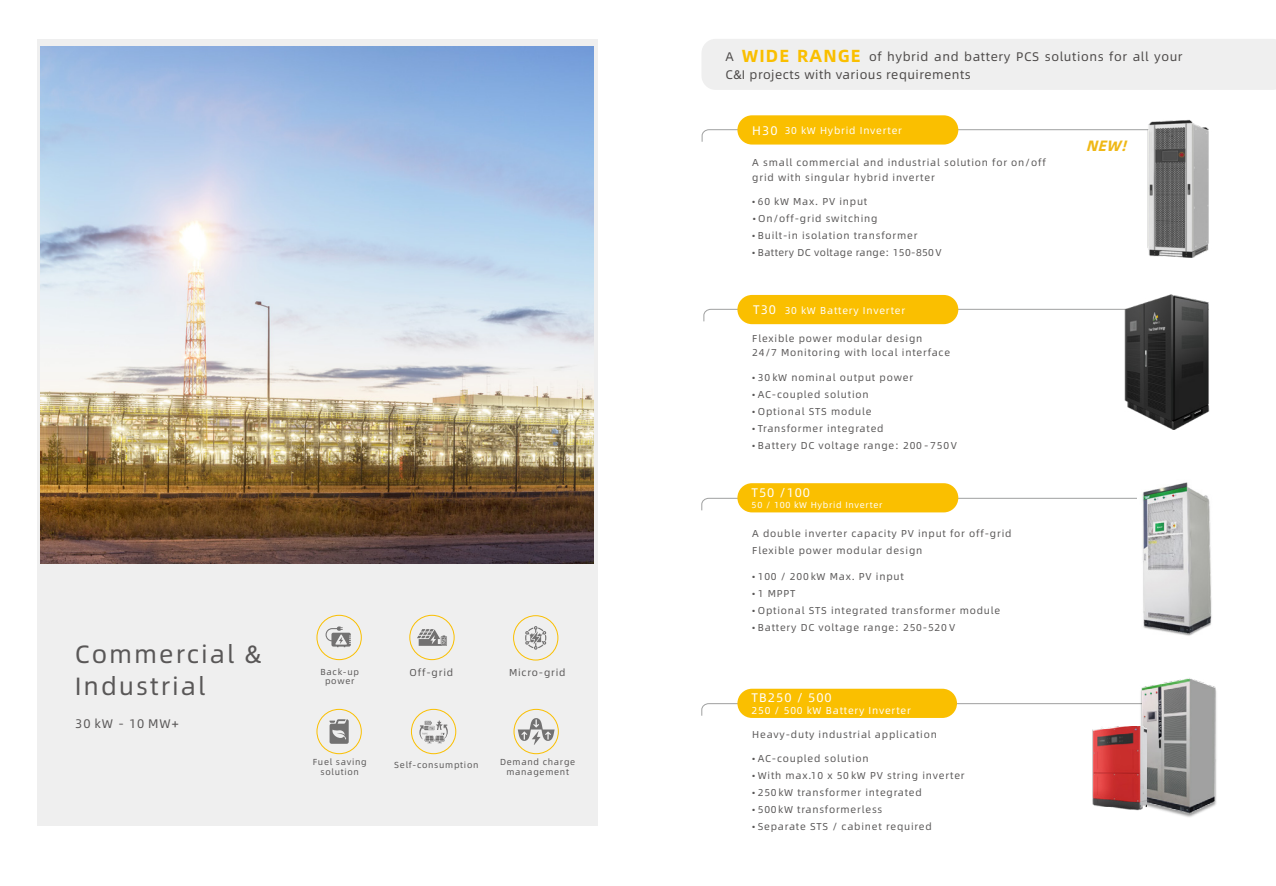
<style>
.page{position:relative;width:1276px;height:886px;background:#fff}
.page>*{position:absolute;margin:0;border:0;box-sizing:border-box;transform-origin:0 0}
.t1{font:25px/32px "Alibaba Pu Hui Ti";letter-spacing:.08em;color:#595757}
.t2{font:italic 15px "Alibaba Pu Hui Ti B";color:#efb816}
.t3{font:12.5px/18.8px "Alibaba Pu Hui Ti";letter-spacing:.04em;color:#4c4948}
.t4{font:12.5px "Alibaba Pu Hui Ti";letter-spacing:.08em;color:#fff}
.t5{font:12.5px "Alibaba Pu Hui Ti";letter-spacing:.08em;color:#595757}
.t6{font:10px/14.5px "Alibaba Pu Hui Ti";letter-spacing:.08em;color:#595757}
.t7{font:10px "Alibaba Pu Hui Ti";letter-spacing:.08em;color:#fff}
.t8{font:10px "Alibaba Pu Hui Ti";letter-spacing:.04em;color:#595757}
.t9{font:8.75px/9.5px "Alibaba Pu Hui Ti";letter-spacing:.08em;color:#595757;text-align:center}
.t10{font:8.75px "Alibaba Pu Hui Ti";letter-spacing:.08em;color:#fff}
.s1{font-family:"Alibaba Pu Hui Ti B";font-size:17.5px;color:#fabf00}
.s2{font-size:12.5px}
</style>
<div class="page">
<div style="left:702px;top:39px;width:574px;height:51px;background:#efefef"></div>
<svg style="left:701px;top:703px;width:427px;height:13px"></svg>
<svg style="left:772px;top:511px;width:178px;height:2px"></svg>
<svg style="left:701px;top:498px;width:436px;height:13px"></svg>
<div style="left:737px;top:483px;width:221px;height:29px;background:#fabf00;border-radius:15px"></div>
<div style="left:737px;top:689px;width:220px;height:29px;background:#fabf00;border-radius:15px"></div>
<img style="left:1142px;top:482px;width:70px;height:154px">
<img style="left:1128px;top:678px;width:89px;height:139px">
<img style="left:1093px;top:726px;width:53px;height:85px">
<svg style="left:701px;top:129px;width:425px;height:13px"></svg>
<svg style="left:703px;top:309px;width:412px;height:13px"></svg>
<img style="left:1126px;top:119px;width:83px;height:139px">
<img style="left:1115px;top:294px;width:95px;height:136px">
<div style="left:737px;top:295px;width:221px;height:29px;background:#fabf00;border-radius:15px"></div>
<div style="left:737px;top:115px;width:221px;height:30px;background:#fabf00;border-radius:15px"></div>
<div style="left:37px;top:39px;width:560px;height:787px;background:#efefef"></div>
<img style="left:41px;top:46px;width:552px;height:517px">
<svg style="left:417px;top:629px;width:30px;height:17px"></svg>
<div style="left:409px;top:615px;width:45px;height:45px;border:1px solid #fabf00;border-radius:50%"></div>
<svg style="left:525px;top:626px;width:21px;height:24px"></svg>
<div style="left:513px;top:615px;width:45px;height:45px;border:1px solid #fabf00;border-radius:50%"></div>
<div style="left:411px;top:709px;width:45px;height:45px;border:1px solid #fabf00;border-radius:50%"></div>
<div style="left:316px;top:709px;width:46px;height:45px;border:1px solid #fabf00;border-radius:50%"></div>
<div style="left:513px;top:709px;width:46px;height:45px;border:1px solid #fabf00;border-radius:50%"></div>
<svg style="left:325px;top:626px;width:26px;height:21px"></svg>
<div style="left:316px;top:615px;width:46px;height:45px;border:1px solid #fabf00;border-radius:50%"></div>
<svg style="left:419px;top:720px;width:29px;height:23px"></svg>
<svg style="left:518px;top:718px;width:36px;height:27px"></svg>
<svg style="left:329px;top:719px;width:20px;height:25px"></svg>
<h1 class="t1" style="left:75px;top:637px;width:187px">Commercial &amp;<br>Industrial</h1>
<p class="t5" style="left:75px;top:714px;width:105px">30 kW - 10 MW+</p>
<p class="t9" style="left:320px;top:666px;width:40px">Back-up power</p>
<p class="t6" style="left:409px;top:664px;width:45px">Off-grid</p>
<p class="t6" style="left:509px;top:664px;width:58px">Micro-grid</p>
<p class="t9" style="left:313px;top:757px;width:56px">Fuel saving</p>
<p class="t9" style="left:394px;top:759px;width:86px">Self-consumption</p>
<p class="t9" style="left:320px;top:766px;width:40px">solution</p>
<p class="t9" style="left:500px;top:757px;width:77px">Demand charge management</p>
<p class="t3" style="left:725px;top:46px;width:459px">A <span class="s1">WIDE RANGE</span> of hybrid and battery PCS solutions for all your<br>C&amp;I projects with various requirements</p>
<p class="t7" style="left:752px;top:123px;width:151px"><span class="s2">H30</span> 30 kW Hybrid Inverter</p>
<p class="t6" style="left:752px;top:155px;width:295px">A small commercial and industrial solution for on/off grid with singular hybrid inverter</p>
<p class="t6" style="left:752px;top:194px;width:116px">• 60 kW Max. PV input</p>
<p class="t6" style="left:752px;top:211px;width:126px">• On/off-grid switching</p>
<p class="t6" style="left:752px;top:228px;width:167px">• Built-in isolation transformer</p>
<p class="t8" style="left:752px;top:245px;width:191px">• Battery DC voltage range: 150-850 V</p>
<p class="t7" style="left:753px;top:302px;width:154px"><span class="s2">T30</span> 30 kW Battery Inverter</p>
<p class="t6" style="left:752px;top:330px;width:199px">Flexible power modular design<br>24/7 Monitoring with local interface</p>
<p class="t6" style="left:752px;top:370px;width:162px">• 30 kW nominal output power</p>
<p class="t6" style="left:752px;top:387px;width:118px">• AC-coupled solution</p>
<p class="t6" style="left:752px;top:404px;width:121px">• Optional STS module</p>
<p class="t6" style="left:752px;top:421px;width:133px">• Transformer integrated</p>
<p class="t6" style="left:752px;top:438px;width:206px">• Battery DC voltage range: 200 -750V</p>
<p class="t4" style="left:751px;top:483px;width:60px">T50 /100</p>
<p class="t10" style="left:751px;top:498px;width:132px">50 / 100 kW Hybrid Inverter</p>
<p class="t6" style="left:752px;top:524px;width:261px;line-height:17px">A double inverter capacity PV input for off-grid<br>Flexible power modular design</p>
<p class="t6" style="left:752px;top:568px;width:153px">• 100 / 200 kW Max. PV input</p>
<p class="t6" style="left:752px;top:585px;width:45px">• 1 MPPT</p>
<p class="t6" style="left:752px;top:602px;width:249px">• Optional STS integrated transformer module</p>
<p class="t6" style="left:752px;top:619px;width:205px">• Battery DC voltage range: 250-520 V</p>
<p class="t4" style="left:751px;top:688px;width:82px">TB250 / 500</p>
<p class="t7" style="left:751px;top:703px;width:161px">250 / 500 kW Battery Inverter</p>
<p class="t6" style="left:752px;top:727px;width:186px">Heavy-duty industrial application</p>
<p class="t6" style="left:752px;top:751px;width:118px">• AC-coupled solution</p>
<p class="t6" style="left:752px;top:768px;width:214px">• With max.10 x 50 kW PV string inverter</p>
<p class="t6" style="left:752px;top:785px;width:171px">• 250kW transformer integrated</p>
<p class="t6" style="left:752px;top:802px;width:132px">• 500kW transformerless</p>
<p class="t6" style="left:752px;top:819px;width:181px">• Separate STS / cabinet required</p>
<h2 class="t2" style="left:1086px;top:134px;width:48px">NEW!</h2>
</div>
